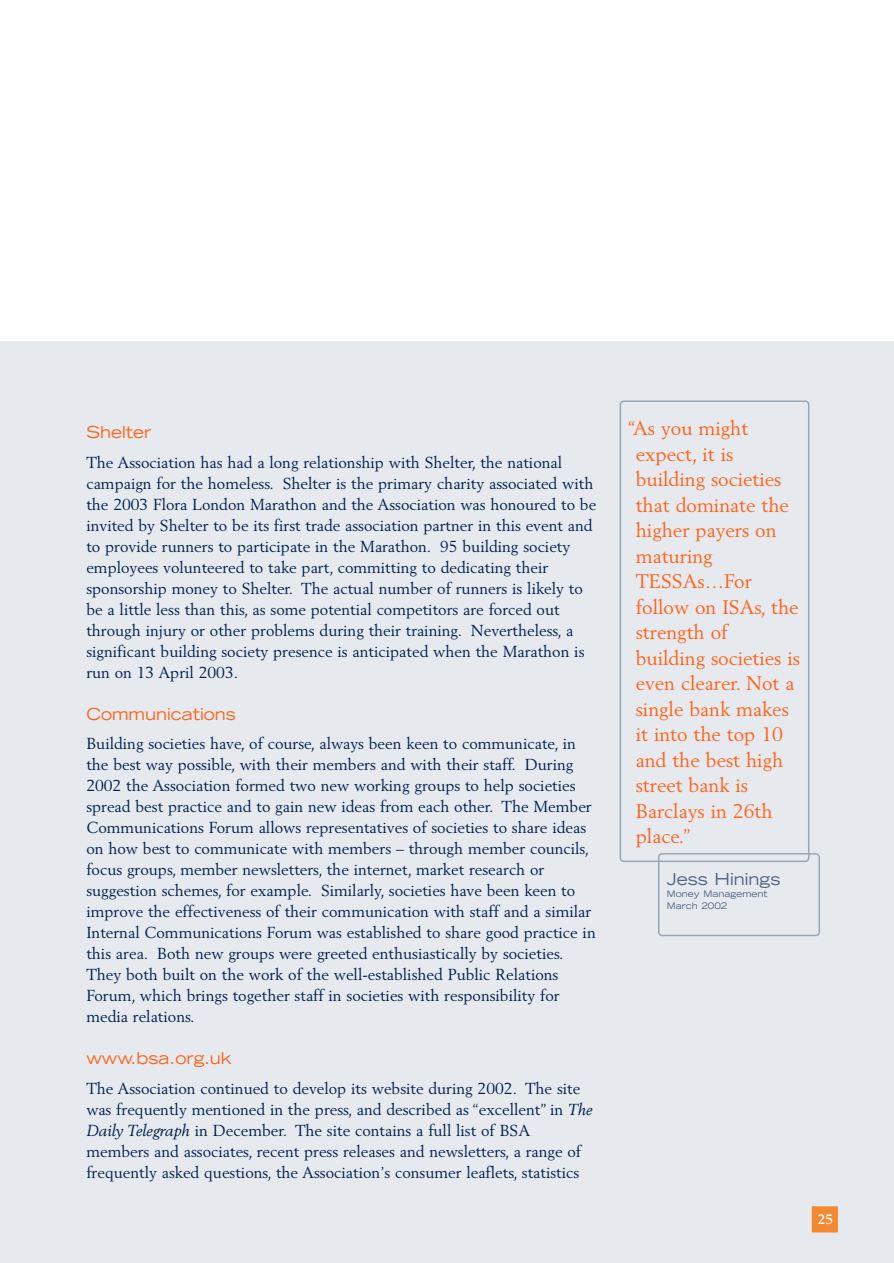
<style>
.page{position:relative;width:894px;height:1263px;background:#fff}
.page>*{position:absolute;margin:0;border:0;box-sizing:border-box;transform-origin:0 0}
.t1{font:19.5px/25.5px "Berling";color:#ff6219}
.t2{font:expanded 16.5px "Trade Gothic LH";color:#ff6219}
.t3{font:expanded 16.5px "Trade Gothic LH";color:#4d6383}
.t4{font:15.75px/21px "Berling";color:#00204e}
.t5{font:700 13.5px "Berling";color:#fff}
.t6{font:expanded 9px/12px "Trade Gothic LH";color:#4d6383}
.s1{font-style:italic}
</style>
<div class="page">
<div style="left:0;top:341px;width:894px;height:922px;background:#e6e9ed"></div>
<p class="t2" style="left:86px;top:426px;width:67px">Shelter</p>
<p class="t4" style="left:86px;top:452px;width:511px">The Association has had a long relationship with Shelter, the national campaign for the homeless. Shelter is the primary charity associated with the 2003 Flora London Marathon and the Association was honoured to be invited by Shelter to be its first trade association partner in this event and to provide runners to participate in the Marathon. 95 building society employees volunteered to take part, committing to dedicating their sponsorship money to Shelter. The actual number of runners is likely to be a little less than this, as some potential competitors are forced out through injury or other problems during their training. Nevertheless, a significant building society presence is anticipated when the Marathon is run on 13 April 2003.</p>
<p class="t2" style="left:86px;top:707px;width:151px">Communications</p>
<p class="t4" style="left:86px;top:734px;width:511px">Building societies have, of course, always been keen to communicate, in the best way possible, with their members and with their staff. During 2002 the Association formed two new working groups to help societies spread best practice and to gain new ideas from each other. The Member Communications Forum allows representatives of societies to share ideas on how best to communicate with members – through member councils, focus groups, member newsletters, the internet, market research or suggestion schemes, for example. Similarly, societies have been keen to improve the effectiveness of their communication with staff and a similar Internal Communications Forum was established to share good practice in this area. Both new groups were greeted enthusiastically by societies.<br>They both built on the work of the well-established Public Relations Forum, which brings together staff in societies with responsibility for media relations.</p>
<p class="t2" style="left:86px;top:1052px;width:147px">www.bsa.org.uk</p>
<p class="t4" style="left:86px;top:1078px;width:508px">The Association continued to develop its website during 2002. The site was frequently mentioned in the press, and described as “excellent” in <span class="s1">The Daily Telegraph</span> in December. The site contains a full list of BSA members and associates, recent press releases and newsletters, a range of frequently asked questions, the Association’s consumer leaflets, statistics</p>
<p class="t1" style="left:636px;top:417px;width:166px;text-indent:-8px">“As you might expect, it is building societies that dominate the higher payers on maturing<br>TESSAs…For follow on ISAs, the strength of building societies is even clearer. Not a single bank makes it into the top 10 and the best high street bank is<br>Barclays in 26th place.”</p>
<p class="t3" style="left:667px;top:872px;width:115px">Jess Hinings</p>
<p class="t6" style="left:667px;top:888px;width:102px">Money Management<br>March 2002</p>
<p class="t5" style="left:818px;top:1214px;width:17px">25</p>
</div>
